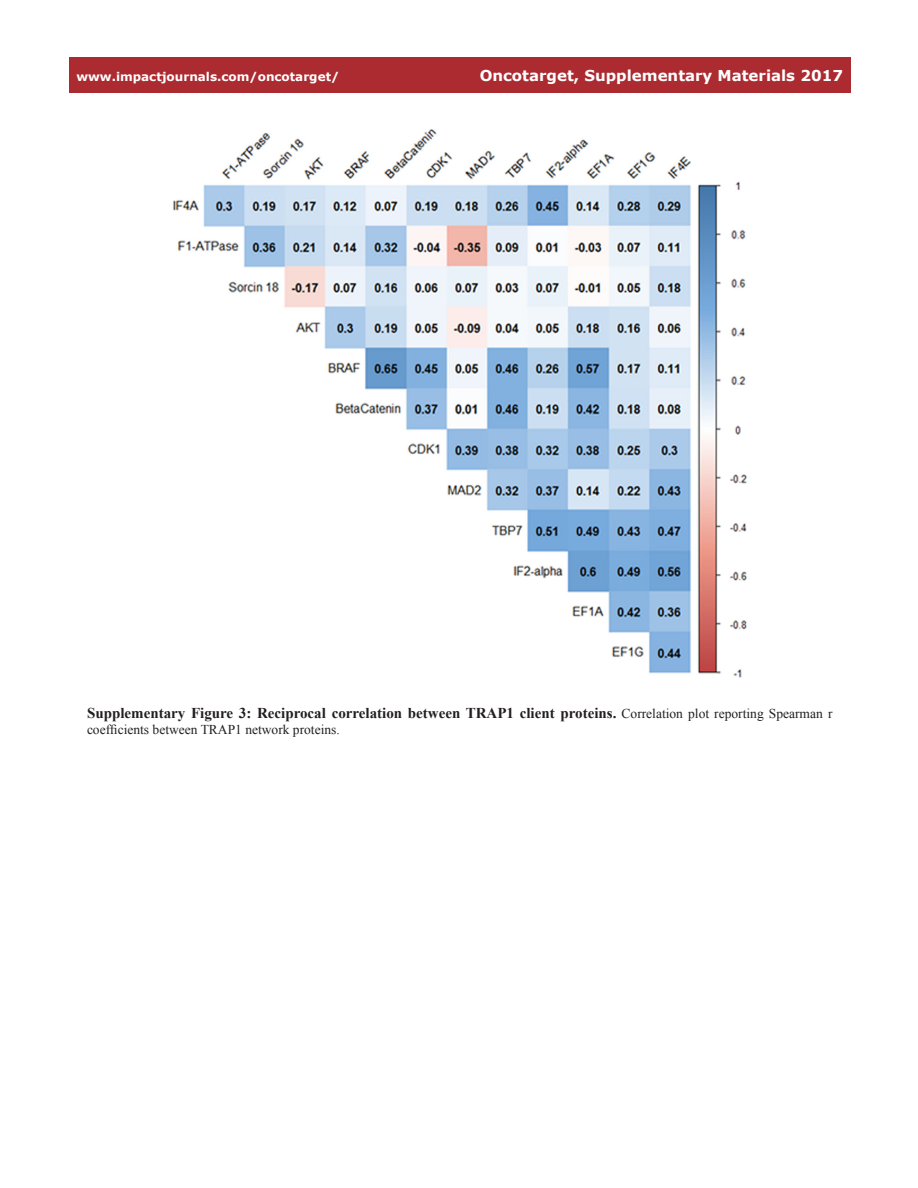
<style>
.page{position:relative;width:918px;height:1188px;background:#fff}
.page>*{position:absolute;margin:0;border:0;box-sizing:border-box;transform-origin:0 0}
.figuretext{font:700 15px "Times New Roman";color:#231f20}
.t1{font:700 15px "Verdana";color:#fff}
.figuretext-2{font:13.5px "Times New Roman";color:#231f20}
.t2{font:700 12px "Verdana";color:#fff}
.s1{font-weight:400;font-size:13.5px}
</style>
<div class="page">
<div style="left:69px;top:57px;width:781px;height:36px;background:#ac2b31"></div>
<img style="left:172px;top:129px;width:576px;height:549px">
<p class="t2" style="left:76px;top:68px;width:264px">www.impactjournals.com/oncotarget/</p>
<p class="t1" style="left:480px;top:65px;width:365px">Oncotarget, Supplementary Materials 2017</p>
<p class="figuretext" style="left:87px;top:702px;width:747px">Supplementary Figure 3: Reciprocal correlation between TRAP1 client proteins. <span class="s1">Correlation plot reporting Spearman r</span></p>
<p class="figuretext-2" style="left:87px;top:720px;width:254px">coefficients between TRAP1 network proteins.</p>
</div>
